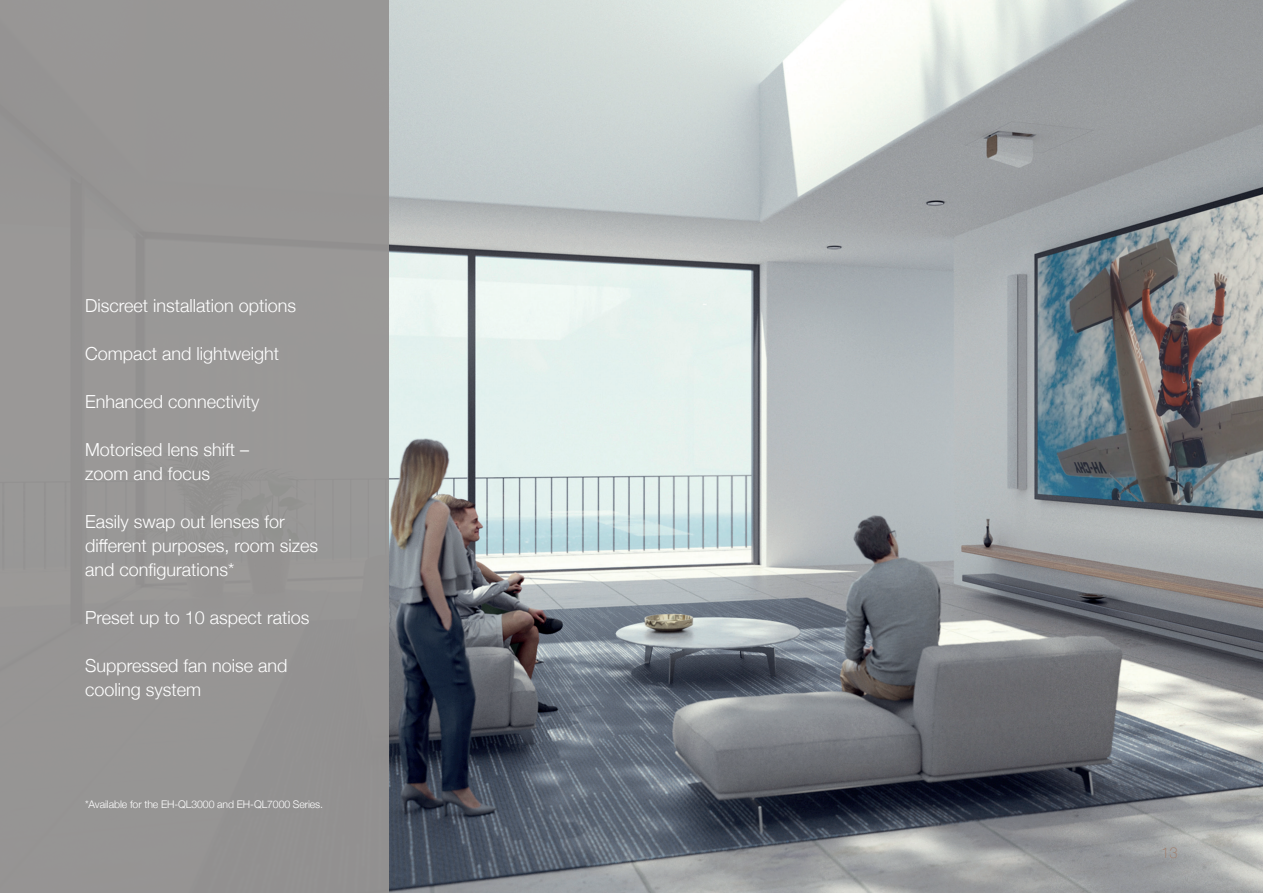
<style>
.page{position:relative;width:1263px;height:893px;background:#fff}
.page>*{position:absolute;margin:0;border:0;box-sizing:border-box;transform-origin:0 0}
.subheads_to_copy_White{font:300 18px/24px "Helvetica Neue";color:#fff}
.t1{font:100 15px "Helvetica Neue";color:#a17c67}
.t2{font:300 10.5px "Helvetica Neue";letter-spacing:-.01em;color:#fff}
</style>
<div class="page">
<img style="left:388px;top:0;width:875px;height:893px">
<div style="left:0;top:0;width:388px;height:893px;background:#969493"></div>
<p class="subheads_to_copy_White" style="left:85px;top:292px;width:213px">Discreet installation options</p>
<p class="subheads_to_copy_White" style="left:85px;top:340px;width:196px">Compact and lightweight</p>
<p class="subheads_to_copy_White" style="left:85px;top:388px;width:176px">Enhanced connectivity</p>
<p class="subheads_to_copy_White" style="left:85px;top:436px;width:166px">Motorised lens shift – zoom and focus</p>
<p class="subheads_to_copy_White" style="left:85px;top:508px;width:235px">Easily swap out lenses for different purposes, room sizes</p>
<p class="subheads_to_copy_White" style="left:85px;top:556px;width:151px">and configurations*</p>
<p class="subheads_to_copy_White" style="left:85px;top:604px;width:226px">Preset up to 10 aspect ratios</p>
<p class="subheads_to_copy_White" style="left:85px;top:652px;width:204px">Suppressed fan noise and cooling system</p>
<p class="t2" style="left:85px;top:796px;width:240px">*Available for the EH-QL3000 and EH-QL7000 Series.</p>
<p class="t1" style="left:1161px;top:841px;width:18px">13</p>
</div>
